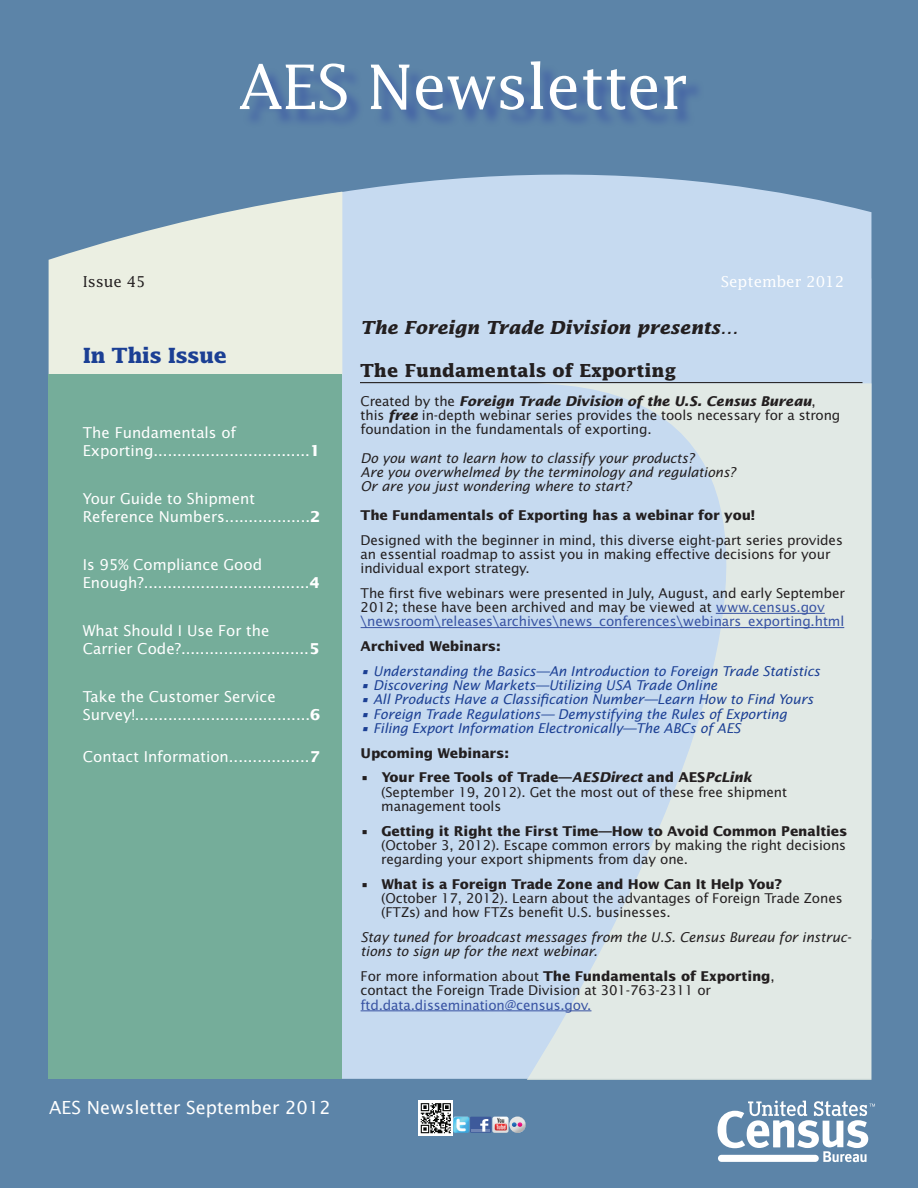
<style>
.page{position:relative;width:918px;height:1188px;background:#5c84a8}
.page>*{position:absolute;margin:0;border:0;box-sizing:border-box;transform-origin:0 0}
.t1{font:61.5px "Lucida";letter-spacing:-.02em;color:#fff}
.t2{font:700 21px "Lucida";letter-spacing:-.03em;color:#1b3f94}
.subhead1{font:italic 700 18px "Lucida";color:#231f20}
.t3{font:18px "Lucida Sans";color:#fff}
.subhead1-2{font:700 18px "Lucida";color:#231f20}
.t4{font:15px/18px "Lucida Sans";color:#fff}
.Issue_Date{font:15px "Lucida";color:#fff}
.t5{font:15px "Lucida";color:#231f20}
.body_text{font:13.5px/14.2px "Lucida Sans";letter-spacing:-.01em;color:#231f20}
.body_text-2{font:italic 13.5px "Lucida Sans";letter-spacing:-.01em;color:#1b3f94}
.author{font:13.5px/14.2px "Lucida Sans";letter-spacing:-.01em;color:#231f20}
.author-2{font:italic 13.5px "Lucida Sans";letter-spacing:-.01em;color:#231f20}
.body_text-3{font:italic 13.5px/14.2px "Lucida Sans";letter-spacing:-.01em;color:#231f20}
.body_text-4{font:700 13.5px "Lucida Sans";letter-spacing:-.01em;color:#231f20}
.s1{font-weight:700}
.s2{font-weight:700;font-style:italic}
.s3{color:#3853a3}
</style>
<div class="page">
<svg style="left:718px;top:1101px;width:157px;height:61px"></svg>
<div style="left:470px;top:1117px;width:21px;height:16px;background:#3d5a9b"></div>
<hr style="left:472px;top:1129px;width:18px;height:3px;background:#6e84b4">
<svg style="left:480px;top:1119px;width:8px;height:13px"></svg>
<img style="left:453px;top:1117px;width:16px;height:16px">
<img style="left:492px;top:1117px;width:17px;height:16px">
<img style="left:509px;top:1116px;width:17px;height:17px;border-radius:8px">
<img style="left:419px;top:1101px;width:33px;height:34px">
<div style="left:243px;top:64px;width:462px;height:65px;background:#3853a3;opacity:.75"></div>
<div style="left:342px;top:949px;width:185px;height:130px;background:#c6daf0"></div>
<div style="left:340px;top:174px;width:531px;height:775px;background:#c6daf0"></div>
<svg style="left:49px;top:192px;width:293px;height:182px;fill:#ebefe2"></svg>
<div style="left:49px;top:374px;width:293px;height:705px;background:#75ad9a"></div>
<hr style="left:360px;top:382px;width:502px;height:1px;background:#231f20">
<svg style="left:527px;top:383px;width:345px;height:697px;background:#d6e2e9"></svg>
<hr style="left:716px;top:613px;width:109px;height:1px;background:#3853a3">
<hr style="left:361px;top:627px;width:483px;height:1px;background:#3853a3">
<hr style="left:361px;top:1011px;width:230px;height:1px;background:#3853a3">
<h1 class="t1" style="left:239px;top:49px;width:450px">AES Newsletter</h1>
<p class="t5" style="left:83px;top:273px;width:64px">Issue 45</p>
<p class="t2" style="left:83px;top:343px;width:146px">In This Issue</p>
<p class="Issue_Date" style="left:721px;top:273px;width:125px">September 2012</p>
<p class="subhead1" style="left:360px;top:317px;width:380px">The Foreign Trade Division presents…</p>
<p class="subhead1-2" style="left:360px;top:360px;width:318px">The Fundamentals of Exporting</p>
<p class="t4" style="left:83px;top:423px;width:239px">The Fundamentals of<br>Exporting.................................<span class="s1">1</span></p>
<p class="t4" style="left:83px;top:489px;width:239px">Your Guide to Shipment<br>Reference Numbers..................<span class="s1">2</span></p>
<p class="t4" style="left:83px;top:555px;width:239px">Is 95% Compliance Good<br>Enough?...................................<span class="s1">4</span></p>
<p class="t4" style="left:83px;top:621px;width:238px">What Should I Use For the<br>Carrier Code?...........................<span class="s1">5</span></p>
<p class="t4" style="left:83px;top:687px;width:239px">Take the Customer Service<br>Survey!.....................................<span class="s1">6</span></p>
<p class="t4" style="left:83px;top:747px;width:238px">Contact Information.................<span class="s1">7</span></p>
<p class="author" style="left:361px;top:394px;width:481px">Created by the <span class="s2">Foreign Trade Division of the U.S. Census Bureau</span>, this <span class="s2">free</span> in-depth webinar series provides the tools necessary for a strong foundation in the fundamentals of exporting.</p>
<p class="author-2" style="left:361px;top:450px;width:335px">Do you want to learn how to classify your products?</p>
<p class="author-2" style="left:361px;top:464px;width:377px">Are you overwhelmed by the terminology and regulations?</p>
<p class="author-2" style="left:361px;top:479px;width:272px">Or are you just wondering where to start?</p>
<p class="body_text-4" style="left:361px;top:507px;width:396px">The Fundamentals of Exporting has a webinar for you!</p>
<p class="body_text" style="left:361px;top:533px;width:484px">Designed with the beginner in mind, this diverse eight-part series provides an essential roadmap to assist you in making effective decisions for your individual export strategy.</p>
<p class="body_text" style="left:361px;top:586px;width:486px">The first five webinars were presented in July, August, and early September<br>2012; these have been archived and may be viewed at <span class="s3">www.census.gov \newsroom\releases\archives\news_conferences\webinars_exporting.html</span></p>
<p class="body_text-4" style="left:361px;top:639px;width:142px">Archived Webinars:</p>
<p class="body_text-2" style="left:361px;top:663px;width:461px">• Understanding the Basics—An Introduction to Foreign Trade Statistics</p>
<p class="body_text-2" style="left:361px;top:677px;width:358px">• Discovering New Markets—Utilizing USA Trade Online</p>
<p class="body_text-2" style="left:361px;top:692px;width:454px">• All Products Have a Classification Number—Learn How to Find Yours</p>
<p class="body_text-2" style="left:361px;top:706px;width:428px">• Foreign Trade Regulations— Demystifying the Rules of Exporting</p>
<p class="body_text-2" style="left:361px;top:720px;width:382px">• Filing Export Information Electronically—The ABCs of AES</p>
<p class="body_text-4" style="left:361px;top:745px;width:150px">Upcoming Webinars:</p>
<p class="body_text" style="left:381px;top:771px;width:408px;text-indent:-21px">• <span class="s1">Your Free Tools of Trade—</span><span class="s2">AESDirect</span> <span class="s1">and AES</span><span class="s2">PcLink </span>(September 19, 2012). Get the most out of these free shipment management tools</p>
<p class="body_text" style="left:381px;top:824px;width:468px;text-align:justify;text-indent:-21px">• <span class="s1">Getting it Right the First Time—How to Avoid Common Penalties </span>(October 3, 2012). Escape common errors by making the right decisions regarding your export shipments from day one.</p>
<p class="body_text" style="left:381px;top:877px;width:463px;text-indent:-21px">• <span class="s1">What is a Foreign Trade Zone and How Can It Help You?<br></span>(October 17, 2012). Learn about the advantages of Foreign Trade Zones (FTZs) and how FTZs benefit U.S. businesses.</p>
<p class="body_text-3" style="left:361px;top:930px;width:492px">Stay tuned for broadcast messages from the U.S. Census Bureau for instruc&shy;tions to sign up for the next webinar.</p>
<p class="body_text" style="left:361px;top:969px;width:416px">For more information about <span class="s1">The Fundamentals of Exporting</span>, contact the Foreign Trade Division at 301-763-2311 or <span class="s3">ftd.data.dissemination@census.gov.</span></p>
<h3 class="t3" style="left:49px;top:1097px;width:283px">AES Newsletter September 2012</h3>
</div>
